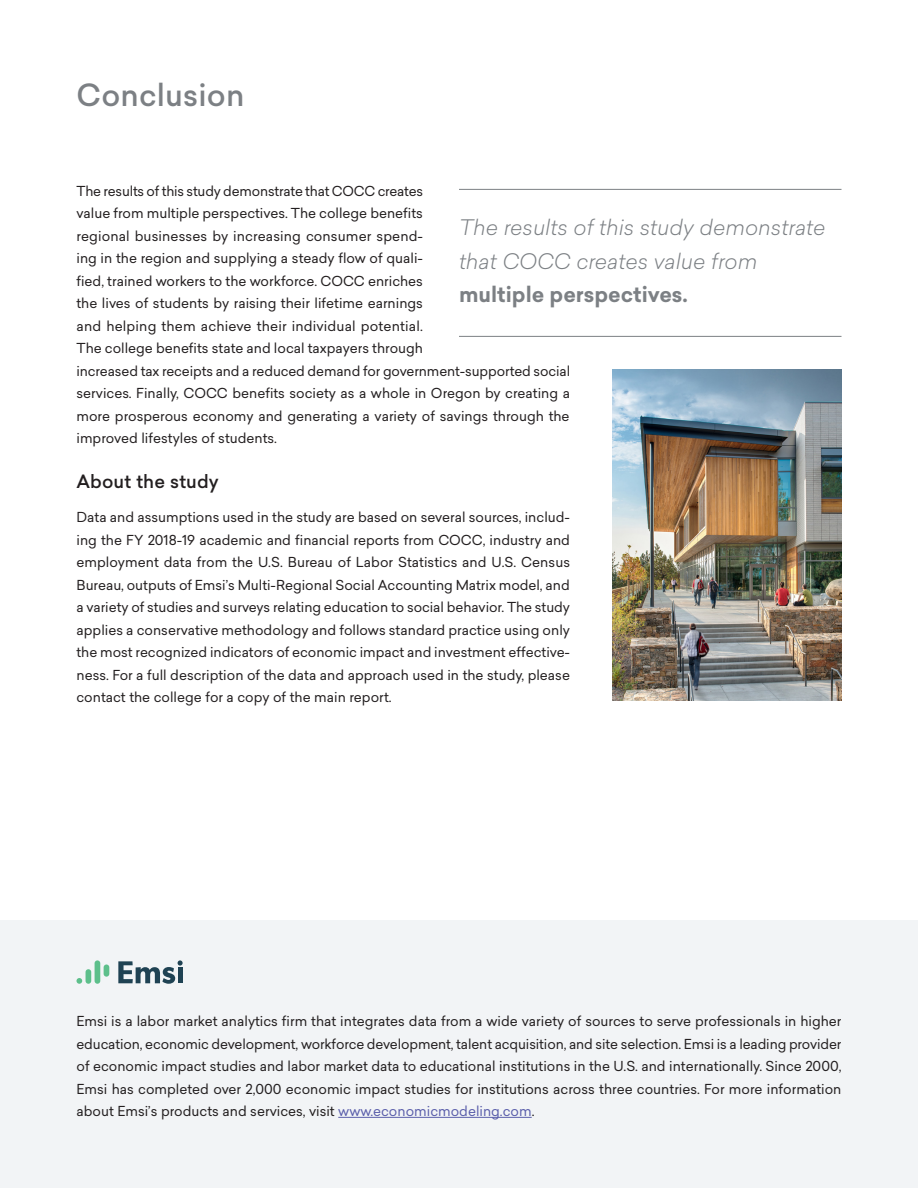
<style>
.page{position:relative;width:918px;height:1188px;background:#fff}
.page>*{position:absolute;margin:0;border:0;box-sizing:border-box;transform-origin:0 0}
.Heading_1{font:500 30px "Sailec";letter-spacing:.005em;color:#7c8084}
.Pull_quote{font:italic 300 21px/33.8px "Sailec";color:#7c8084}
.Heading_3{font:500 18px "Sailec";letter-spacing:.005em;color:#231f20}
.t1{font:13.5px/22.5px "Sailec";color:#231f20;text-align:justify}
.s1{font-weight:700;font-style:normal}
.s2{color:#5b5fab}
</style>
<div class="page">
<hr style="left:459px;top:189px;width:383px;height:1px;background:#7c8084">
<hr style="left:459px;top:336px;width:383px;height:1px;background:#7c8084">
<img style="left:612px;top:369px;width:230px;height:331px">
<div style="left:0;top:920px;width:918px;height:268px;background:#f2f4f6"></div>
<hr style="left:338px;top:1117px;width:194px;height:1px;background:#5b5fab">
<svg style="left:118px;top:960px;width:65px;height:24px"></svg>
<div style="left:86px;top:969px;width:5px;height:15px;background:#5dbf8b;border-radius:3px"></div>
<div style="left:95px;top:960px;width:5px;height:24px;background:#5dbf8b;border-radius:3px"></div>
<svg style="left:77px;top:978px;width:5px;height:6px"></svg>
<div style="left:104px;top:965px;width:5px;height:12px;background:#5dbf8b;border-radius:3px"></div>
<p class="Heading_1" style="left:76px;top:74px;width:169px">Conclusion</p>
<p class="t1" style="left:76px;top:179px;width:495px;text-align:left">The results of this study demonstrate that COCC creates<br>value from multiple perspectives. The college benefits<br>regional businesses by increasing consumer spend-<br>ing in the region and supplying a steady flow of quali-<br>fied, trained workers to the workforce. COCC enriches<br>the lives of students by raising their lifetime earnings<br>and helping them achieve their individual potential.<br>The college benefits state and local taxpayers through<br>increased tax receipts and a reduced demand for government-supported social services. Finally, COCC benefits society as a whole in Oregon by creating a more prosperous economy and generating a variety of savings through the improved lifestyles of students.</p>
<p class="Heading_3" style="left:76px;top:469px;width:144px">About the study</p>
<p class="t1" style="left:76px;top:506px;width:495px">Data and assumptions used in the study are based on several sources, includ&shy;ing the FY 2018-19 academic and financial reports from COCC, industry and employment data from the U.S. Bureau of Labor Statistics and U.S. Census Bureau, outputs of Emsi’s Multi-Regional Social Accounting Matrix model, and a variety of studies and surveys relating education to social behavior. The study applies a conservative methodology and follows standard practice using only the most recognized indicators of economic impact and investment effective&shy;ness. For a full description of the data and approach used in the study, please contact the college for a copy of the main report.</p>
<p class="Pull_quote" style="left:459px;top:210px;width:368px">The results of this study demonstrate that COCC creates value from <span class="s1">multiple perspectives.</span></p>
<p class="t1" style="left:76px;top:1010px;width:767px">Emsi is a labor market analytics firm that integrates data from a wide variety of sources to serve professionals in higher education, economic development, workforce development, talent acquisition, and site selection. Emsi is a leading provider of economic impact studies and labor market data to educational institutions in the U.S. and internationally. Since 2000, Emsi has completed over 2,000 economic impact studies for institutions across three countries. For more information about Emsi’s products and services, visit <span class="s2">www.economicmodeling.com</span>.</p>
</div>
